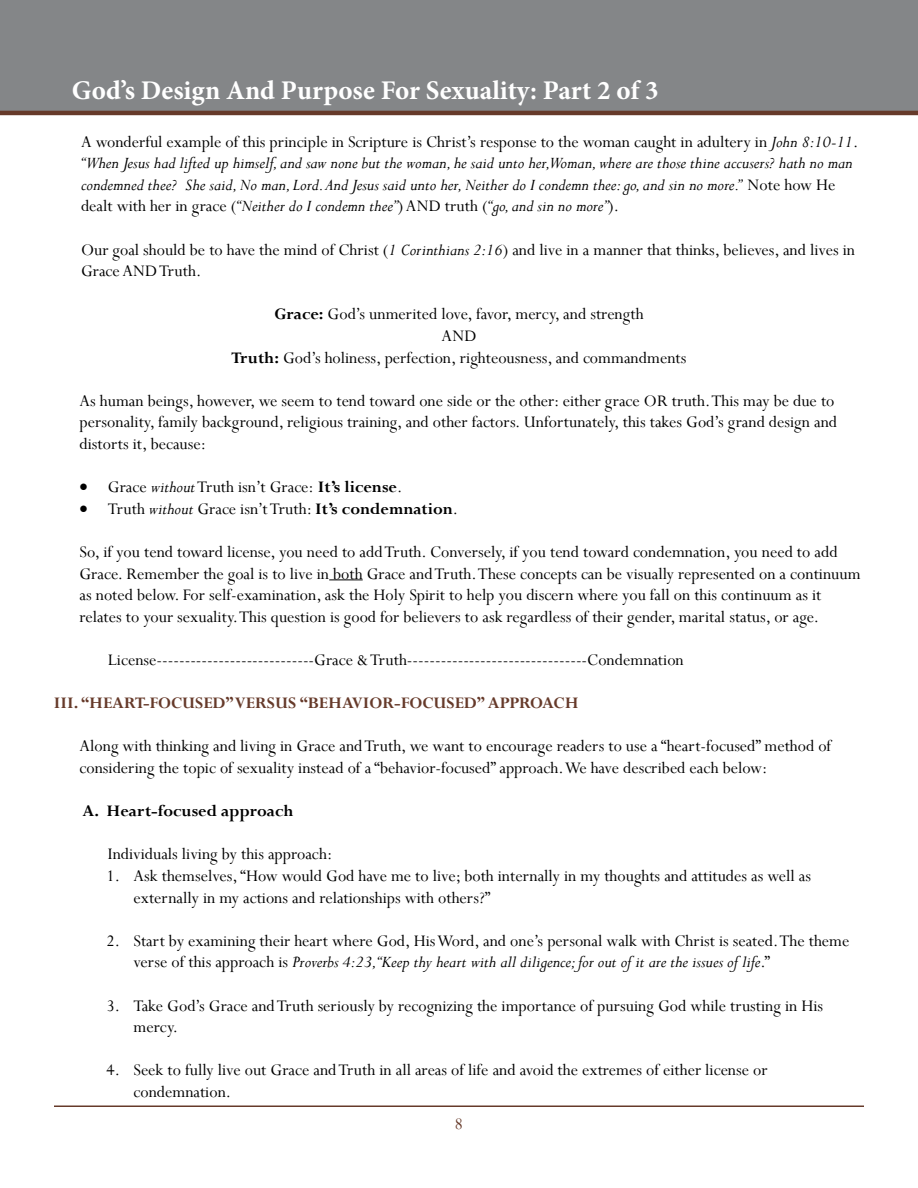
<style>
.page{position:relative;width:918px;height:1188px;background:#fff}
.page>*{position:absolute;margin:0;border:0;box-sizing:border-box;transform-origin:0 0}
.t1{font:700 27px "Minion Pro";color:#fff}
.t2{font:18px/21.6px "Perpetua";color:#000}
.t3{font:italic 18px/21.6px "Perpetua";color:#000}
.t4{font:700 18px "Perpetua";color:#663a2a}
.t5{font:700 18px "Perpetua";color:#000}
.t6{font:18px "Perpetua";color:#663a2a}
.s1{font-style:normal}
.s2{font-style:italic}
.s3{font-weight:700}
</style>
<div class="page">
<div style="left:0;top:0;width:918px;height:113px;background:#848688"></div>
<hr style="left:54px;top:1106px;width:810px;height:1px;background:#663a2a">
<hr style="left:0;top:111px;width:918px;height:4px;background:#663a2a">
<hr style="left:329px;top:579px;width:34px;height:1px;background:#000">
<h1 class="t1" style="left:72px;top:71px;width:589px">God’s Design And Purpose For Sexuality: Part 2 of 3</h1>
<p class="t3" style="left:81px;top:130px;width:779px"><span class="s1">A wonderful example of this principle in Scripture is Christ’s response to the woman caught in adultery in</span> John 8:10-11<span class="s1">. </span>“When Jesus had lifted up himself, and saw none but the woman, he said unto her,Woman, where are those thine accusers? hath no man condemned thee? She said, No man, Lord. And Jesus said unto her, Neither do I condemn thee: go, and sin no more.” <span class="s1">Note how He dealt with her in grace (</span>“Neither do I condemn thee”<span class="s1">) AND truth (</span>“go, and sin no more”<span class="s1">).</span></p>
<p class="t2" style="left:81px;top:238px;width:776px">Our goal should be to have the mind of Christ (<span class="s2">1 Corinthians 2:16</span>) and live in a manner that thinks, believes, and lives in<br>Grace AND Truth.</p>
<p class="t2" style="left:231px;top:303px;width:457px;text-align:center"><span class="s3">Grace:</span> God’s unmerited love, favor, mercy, and strength<br>AND<br><span class="s3">Truth:</span> God’s holiness, perfection, righteousness, and commandments</p>
<p class="t2" style="left:80px;top:389px;width:759px">As human beings, however, we seem to tend toward one side or the other: either grace OR truth. This may be due to personality, family background, religious training, and other factors. Unfortunately, this takes God’s grand design and distorts it, because:</p>
<p class="t2" style="left:80px;top:476px;width:324px">• Grace <span class="s2">without</span> Truth isn’t Grace: <span class="s3">It’s license</span>.</p>
<p class="t2" style="left:80px;top:497px;width:380px">• Truth <span class="s2">without</span> Grace isn’t Truth: <span class="s3">It’s condemnation</span>.</p>
<p class="t2" style="left:80px;top:541px;width:783px">So, if you tend toward license, you need to add Truth. Conversely, if you tend toward condemnation, you need to add Grace. Remember the goal is to live in both Grace and Truth. These concepts can be visually represented on a continuum as noted below. For self-examination, ask the Holy Spirit to help you discern where you fall on this continuum as it relates to your sexuality. This question is good for believers to ask regardless of their gender, marital status, or age.</p>
<p class="t2" style="left:108px;top:649px;width:577px">License----------------------------Grace &amp; Truth--------------------------------Condemnation</p>
<p class="t4" style="left:54px;top:692px;width:526px">III. “HEART-FOCUSED” VERSUS “BEHAVIOR-FOCUSED” APPROACH</p>
<p class="t2" style="left:80px;top:735px;width:753px">Along with thinking and living in Grace and Truth, we want to encourage readers to use a “heart-focused” method of considering the topic of sexuality instead of a “behavior-focused” approach. We have described each below:</p>
<p class="t5" style="left:83px;top:800px;width:213px">A. Heart-focused approach</p>
<p class="t2" style="left:108px;top:843px;width:226px">Individuals living by this approach:</p>
<p class="t2" style="left:134px;top:865px;width:679px;text-indent:-27px">1. Ask themselves, “How would God have me to live; both internally in my thoughts and attitudes as well as externally in my actions and relationships with others?”</p>
<p class="t2" style="left:134px;top:929px;width:718px;text-indent:-27px">2. Start by examining their heart where God, His Word, and one’s personal walk with Christ is seated. The theme verse of this approach is <span class="s2">Proverbs 4:23,“Keep thy heart with all diligence; for out of it are the issues of life</span>.”</p>
<p class="t2" style="left:134px;top:994px;width:691px;text-indent:-27px">3. Take God’s Grace and Truth seriously by recognizing the importance of pursuing God while trusting in His mercy.</p>
<p class="t2" style="left:134px;top:1059px;width:636px;text-indent:-27px">4. Seek to fully live out Grace and Truth in all areas of life and avoid the extremes of either license or condemnation.</p>
<p class="t6" style="left:455px;top:1112px;width:10px">8</p>
</div>
